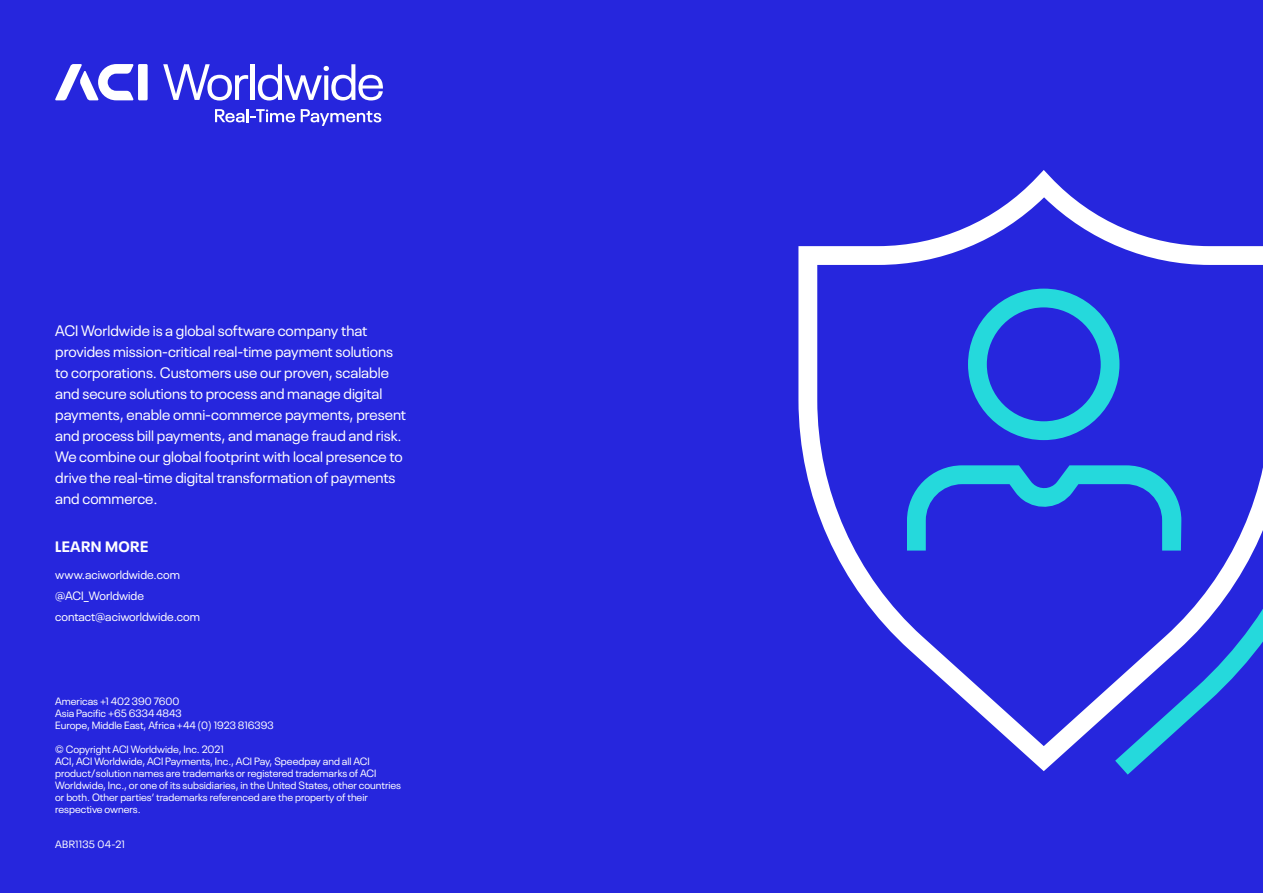
<style>
.page{position:relative;width:1263px;height:893px;background:#2626dd}
.page>*{position:absolute;margin:0;border:0;box-sizing:border-box;transform-origin:0 0}
.t1{font:15px/21px "Neue Plak";color:#fff}
.t2{font:700 15px "Neue Plak";letter-spacing:.025em;color:#fff}
.t3{font:12px/21px "Neue Plak";color:#fff}
.t4{font:10.5px/12px "Neue Plak";color:#fff}
.t5{font:10.5px "Neue Plak";letter-spacing:.025em;color:#fff}
</style>
<div class="page">
<div style="left:138px;top:64px;width:10px;height:36px;background:#fff"></div>
<svg style="left:55px;top:64px;width:79px;height:36px"></svg>
<svg style="left:163px;top:64px;width:85px;height:37px"></svg>
<hr style="left:251px;top:64px;width:4px;height:36px;background:#fff">
<svg style="left:258px;top:64px;width:125px;height:36px"></svg>
<svg style="left:215px;top:109px;width:80px;height:13px"></svg>
<svg style="left:301px;top:109px;width:80px;height:17px"></svg>
<svg style="left:798px;top:170px;width:465px;height:601px"></svg>
<svg style="left:1115px;top:307px;width:148px;height:468px"></svg>
<svg style="left:907px;top:465px;width:274px;height:86px"></svg>
<svg style="left:968px;top:289px;width:151px;height:151px"></svg>
<p class="t1" style="left:55px;top:321px;width:352px">ACI Worldwide is a global software company that provides mission-critical real-time payment solutions to corporations. Customers use our proven, scalable and secure solutions to process and manage digital payments, enable omni-commerce payments, present and process bill payments, and manage fraud and risk.<br>We combine our global footprint with local presence to drive the real-time digital transformation of payments and commerce.</p>
<h1 class="t2" style="left:55px;top:539px;width:95px">LEARN MORE</h1>
<p class="t3" style="left:55px;top:565px;width:146px">www.aciworldwide.com @ACI_Worldwide contact@aciworldwide.com</p>
<p class="t4" style="left:55px;top:696px;width:220px">Americas +1 402 390 7600<br>Asia Pacific +65 6334 4843<br>Europe, Middle East, Africa +44 (0) 1923 816393</p>
<p class="t4" style="left:55px;top:744px;width:347px">© Copyright ACI Worldwide, Inc. 2021<br>ACI, ACI Worldwide, ACI Payments, Inc., ACI Pay, Speedpay and all ACI product/solution names are trademarks or registered trademarks of ACI Worldwide, Inc., or one of its subsidiaries, in the United States, other countries or both. Other parties’ trademarks referenced are the property of their respective owners.</p>
<p class="t5" style="left:55px;top:839px;width:71px">ABR1135 04-21</p>
</div>
